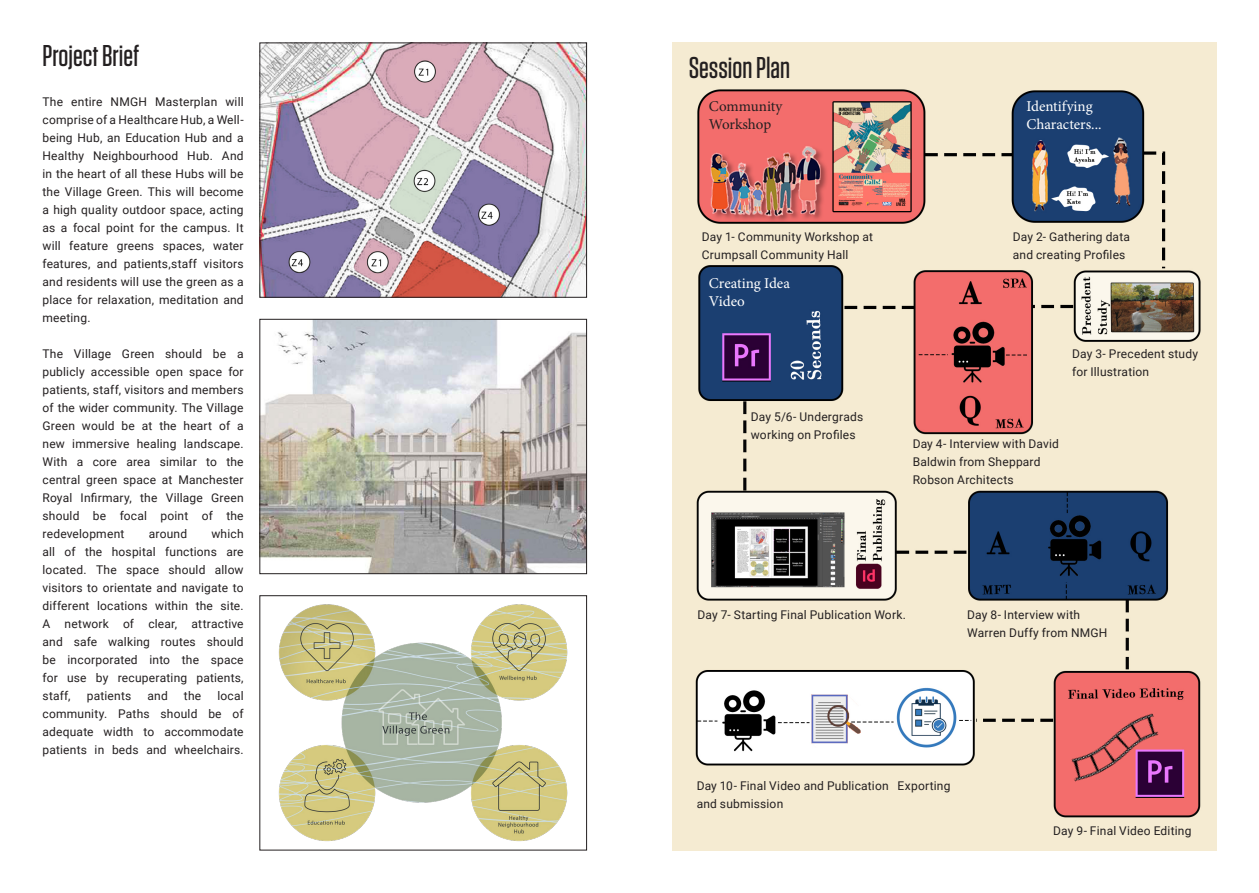
<style>
.page{position:relative;width:1259px;height:893px;background:#fff}
.page>*{position:absolute;margin:0;border:0;box-sizing:border-box;transform-origin:0 0}
.h2-v2{font:500 30px "Tungsten";color:#231f20}
.body-1{font:15px "Minion Pro";color:#fff}
.body-1-2{font:15px "Minion Pro";letter-spacing:-.005em;color:#231f20}
.c1{font:12px/18px "Roboto";letter-spacing:.015em;color:#231f20}
</style>
<div class="page">
<img style="left:278px;top:604px;width:290px;height:237px">
<div style="left:259px;top:595px;width:328px;height:255px;border:1px solid #231f20"></div>
<img style="left:261px;top:321px;width:324px;height:251px">
<div style="left:259px;top:319px;width:328px;height:255px;border:1px solid #231f20"></div>
<img style="left:261px;top:45px;width:324px;height:251px">
<div style="left:259px;top:43px;width:328px;height:255px;border:1px solid #231f20"></div>
<img style="left:672px;top:43px;width:544px;height:807px">
<img style="left:1057px;top:700px;width:113px;height:95px">
<p class="h2-v2" style="left:43px;top:40px;width:98px">Project Brief</p>
<p class="c1" style="left:43px;top:92px;width:203px;text-align:justify">The entire NMGH Masterplan will comprise of a Healthcare Hub, a Well&shy;being Hub, an Education Hub and a Healthy Neighbourhood Hub. And in the heart of all these Hubs will be the Village Green. This will become a high quality outdoor space, acting as a focal point for the campus. It will feature greens spaces, water features, and patients,staff visitors and residents will use the green as a place for relaxation, meditation and meeting.</p>
<p class="c1" style="left:43px;top:344px;width:203px;text-align:justify">The Village Green should be a publicly accessible open space for patients, staff, visitors and members of the wider community. The Village Green would be at the heart of a new immersive healing landscape.<br>With a core area similar to the central green space at Manchester Royal Infirmary, the Village Green should be focal point of the redevelopment</p>
<p class="c1" style="left:43px;top:524px;width:203px;text-align:justify;text-indent:169px">which all of the hospital functions are located. The space should allow visitors to orientate and navigate to different locations within the site.<br>A network of clear, attractive and safe walking routes should be incorporated into the space for use by recuperating patients, staff,</p>
<p class="c1" style="left:149px;top:524px;width:40px">around</p>
<p class="c1" style="left:43px;top:686px;width:203px;text-align:justify;text-indent:175px">local community. Paths should be of adequate width to accommodate patients in beds and wheelchairs.</p>
<p class="c1" style="left:87px;top:686px;width:46px">patients</p>
<p class="c1" style="left:147px;top:686px;width:22px">and</p>
<p class="c1" style="left:184px;top:686px;width:19px">the</p>
<p class="h2-v2" style="left:688px;top:52px;width:103px">Session Plan</p>
<p class="body-1-2" style="left:709px;top:96px;width:75px">Community</p>
<p class="body-1-2" style="left:709px;top:114px;width:64px">Workshop</p>
<p class="body-1" style="left:1026px;top:96px;width:68px">Identifying</p>
<p class="body-1" style="left:1026px;top:114px;width:77px">Characters...</p>
<p class="c1" style="left:702px;top:227px;width:173px">Day 1- Community Workshop at<br>Crumpsall Community Hall</p>
<p class="c1" style="left:1012px;top:227px;width:119px">Day 2- Gathering data and creating Profiles</p>
<p class="body-1" style="left:709px;top:273px;width:82px">Creating Idea</p>
<p class="body-1" style="left:709px;top:291px;width:37px">Video</p>
<p class="c1" style="left:751px;top:407px;width:114px">Day 5/6- Undergrads working on Profiles</p>
<p class="c1" style="left:1072px;top:344px;width:127px">Day 3- Precedent study for Illustration</p>
<p class="c1" style="left:912px;top:434px;width:148px">Day 4- Interview with David<br>Baldwin from Sheppard<br>Robson Architects</p>
<p class="c1" style="left:697px;top:605px;width:210px">Day 7- Starting Final Publication Work.</p>
<p class="c1" style="left:967px;top:605px;width:142px">Day 8- Interview with<br>Warren Duffy from NMGH</p>
<p class="c1" style="left:696px;top:776px;width:255px">Day 10- Final Video and Publication Exporting and submission</p>
<p class="c1" style="left:1053px;top:821px;width:140px">Day 9- Final Video Editing</p>
</div>
